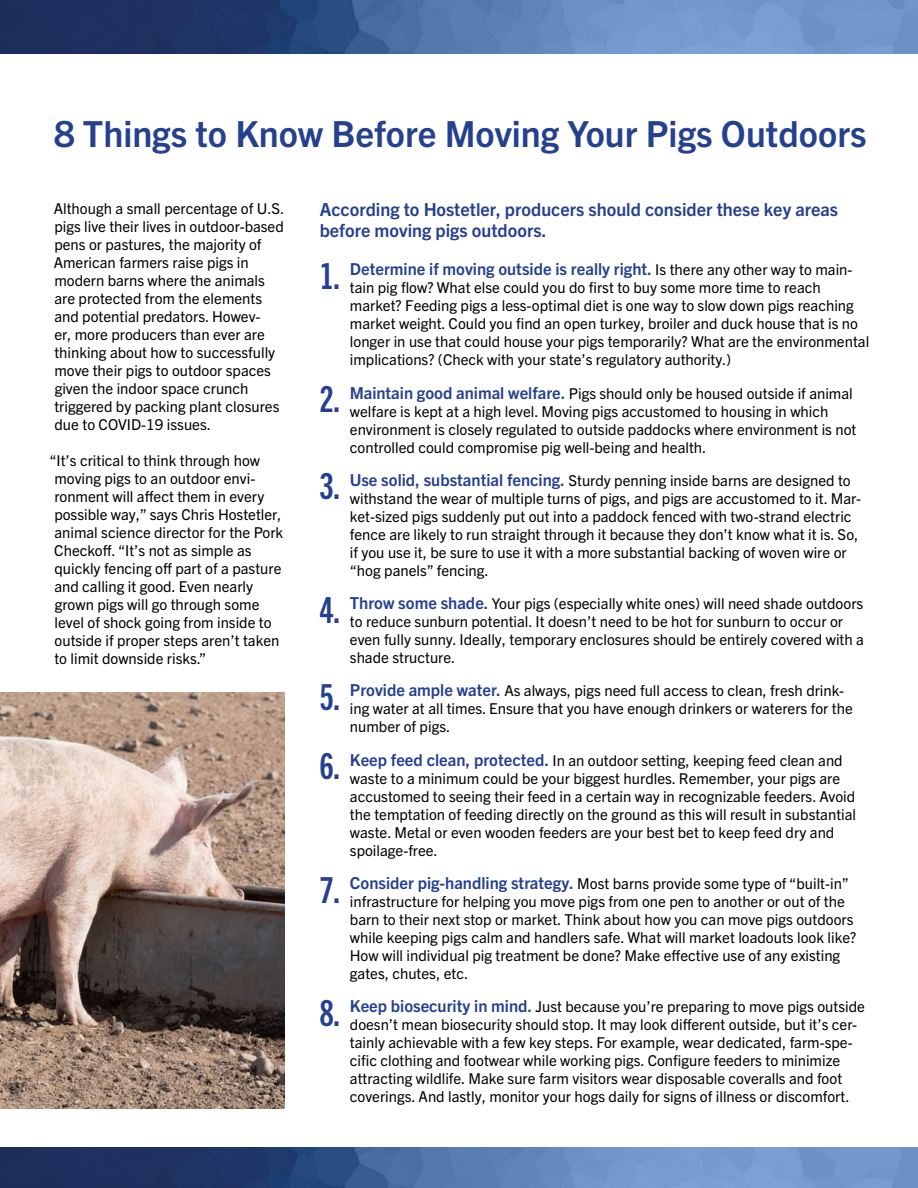
<style>
.page{position:relative;width:918px;height:1188px;background:#fff}
.page>*{position:absolute;margin:0;border:0;box-sizing:border-box;transform-origin:0 0}
.t1{font:700 36px "Trade Gothic Next LT Pro";color:#25408f}
.t2{font:700 18px/21.6px "Trade Gothic Next LT Pro";color:#25408f}
.t3{font:700 16.5px "Trade Gothic Next LT Pro";color:#25408f}
.t4{font:15px/18px "Trade Gothic Next LT Pro";color:#000}
.s1{font-family:"Trade Gothic Next LT Pro Bd Cm";font-weight:400;font-size:36px}
.s2{font-weight:400;font-size:15px;color:#000}
.s3{font-family:"Trade Gothic Next LT Pro Bd Cm";font-size:36px;color:#25408f}
.s4{font-weight:700;font-size:16.5px;color:#25408f}
</style>
<div class="page">
<img style="left:0;top:1148px;width:918px;height:40px">
<img style="left:0;top:0;width:918px;height:54px">
<img style="left:0;top:692px;width:284px;height:416px">
<h1 class="t1" style="left:54px;top:108px;width:814px">8 Things to Know Before Moving Your Pigs Outdoors</h1>
<p class="t4" style="left:54px;top:198px;width:232px">Although a small percentage of U.S. pigs live their lives in outdoor-based pens or pastures, the majority of<br>American farmers raise pigs in modern barns where the animals are protected from the elements and potential predators. Howev-<br>er, more producers than ever are thinking about how to successfully move their pigs to outdoor spaces given the indoor space crunch triggered by packing plant closures due to COVID-19 issues.</p>
<p class="t4" style="left:54px;top:450px;width:230px;text-indent:-5px">“It’s critical to think through how moving pigs to an outdoor envi&shy;ronment will affect them in every possible way,” says Chris Hostetler, animal science director for the Pork Checkoff. “It’s not as simple as quickly fencing off part of a pasture and calling it good. Even nearly grown pigs will go through some level of shock going from inside to outside if proper steps aren’t taken to limit downside risks.”</p>
<p class="t2" style="left:320px;top:197px;width:520px">According to Hostetler, producers should consider these key areas before moving pigs outdoors.</p>
<p class="t3" style="left:320px;top:258px;width:534px"><span class="s1">1.</span> Determine if moving outside is really right. <span class="s2">Is there any other way to main-</span></p>
<p class="t4" style="left:350px;top:278px;width:521px">tain pig flow? What else could you do first to buy some more time to reach market? Feeding pigs a less-optimal diet is one way to slow down pigs reaching market weight. Could you find an open turkey, broiler and duck house that is no longer in use that could house your pigs temporarily? What are the environmental implications? (Check with your state’s regulatory authority.)</p>
<p class="t4" style="left:350px;top:383px;width:508px;text-indent:-30px"><span class="s3">2.</span> <span class="s4">Maintain good animal welfare.</span> Pigs should only be housed outside if animal welfare is kept at a high level. Moving pigs accustomed to housing in which environment is closely regulated to outside paddocks where environment is not controlled could compromise pig well-being and health.</p>
<p class="t4" style="left:350px;top:470px;width:513px;text-indent:-30px"><span class="s3">3.</span> <span class="s4">Use solid, substantial fencing.</span> Sturdy penning inside barns are designed to withstand the wear of multiple turns of pigs, and pigs are accustomed to it. Mar&shy;ket-sized pigs suddenly put out into a paddock fenced with two-strand electric fence are likely to run straight through it because they don’t know what it is. So, if you use it, be sure to use it with a more substantial backing of woven wire or “hog panels” fencing.</p>
<p class="t4" style="left:350px;top:594px;width:516px;text-indent:-30px"><span class="s3">4.</span> <span class="s4">Throw some shade.</span> Your pigs (especially white ones) will need shade outdoors to reduce sunburn potential. It doesn’t need to be hot for sunburn to occur or even fully sunny. Ideally, temporary enclosures should be entirely covered with a shade structure.</p>
<p class="t4" style="left:350px;top:681px;width:504px;text-indent:-30px"><span class="s3">5.</span> <span class="s4">Provide ample water.</span> As always, pigs need full access to clean, fresh drink&shy;ing water at all times. Ensure that you have enough drinkers or waterers for the number of pigs.</p>
<p class="t4" style="left:350px;top:750px;width:508px;text-indent:-30px"><span class="s3">6.</span> <span class="s4">Keep feed clean, protected.</span> In an outdoor setting, keeping feed clean and waste to a minimum could be your biggest hurdles. Remember, your pigs are accustomed to seeing their feed in a certain way in recognizable feeders. Avoid the temptation of feeding directly on the ground as this will result in substantial waste. Metal or even wooden feeders are your best bet to keep feed dry and spoilage-free.</p>
<p class="t4" style="left:350px;top:874px;width:508px;text-indent:-30px"><span class="s3">7.</span> <span class="s4">Consider pig-handling strategy.</span> Most barns provide some type of “built-in” infrastructure for helping you move pigs from one pen to another or out of the barn to their next stop or market. Think about how you can move pigs outdoors while keeping pigs calm and handlers safe. What will market loadouts look like?<br>How will individual pig treatment be done? Make effective use of any existing gates, chutes, etc.</p>
<p class="t4" style="left:350px;top:997px;width:516px;text-indent:-30px"><span class="s3">8.</span> <span class="s4">Keep biosecurity in mind.</span> Just because you’re preparing to move pigs outside doesn’t mean biosecurity should stop. It may look different outside, but it’s cer&shy;tainly achievable with a few key steps. For example, wear dedicated, farm-spe&shy;cific clothing and footwear while working pigs. Configure feeders to minimize attracting wildlife. Make sure farm visitors wear disposable coveralls and foot coverings. And lastly, monitor your hogs daily for signs of illness or discomfort.</p>
</div>
